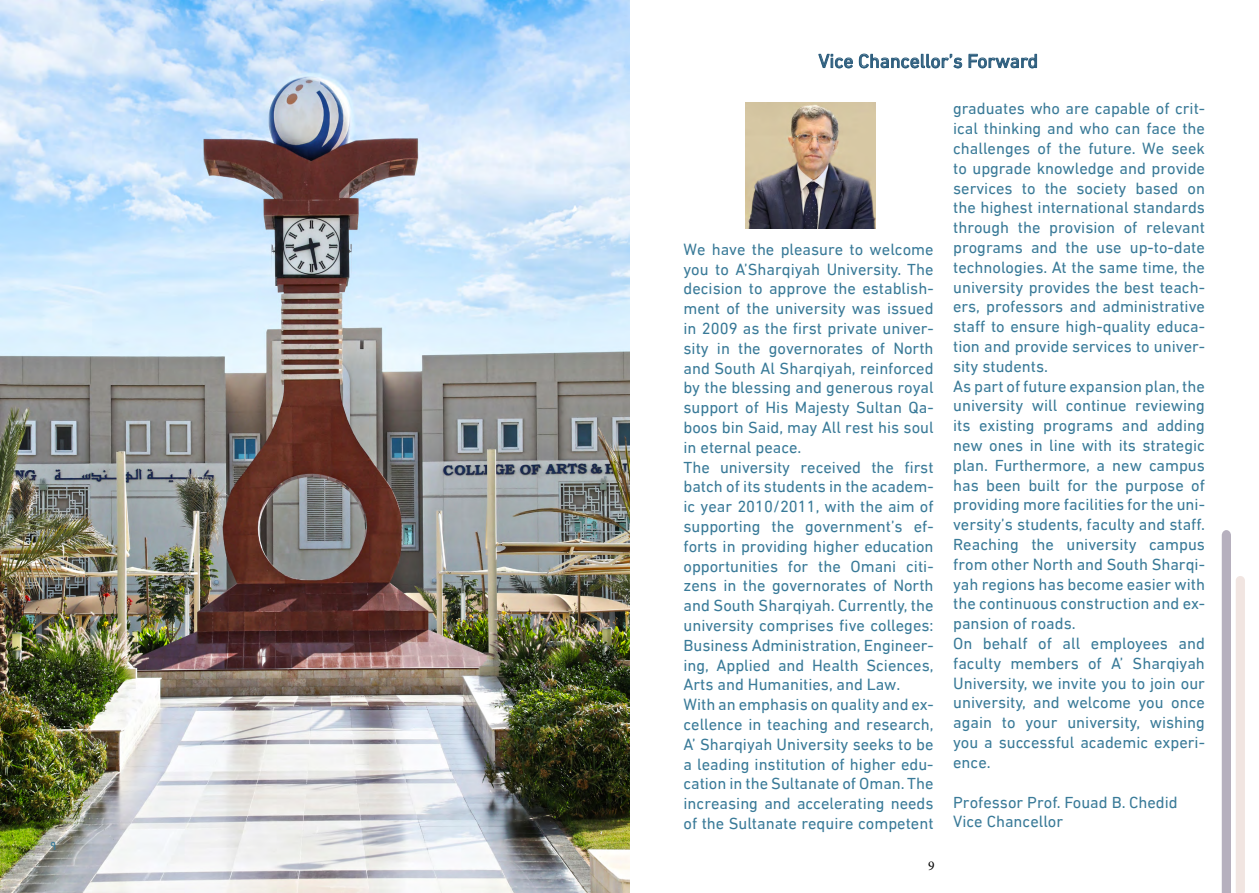
<style>
.page{position:relative;width:1259px;height:893px;background:#fff}
.page>*{position:absolute;margin:0;border:0;box-sizing:border-box;transform-origin:0 0}
.t1{font:19.5px "DIN Next LTW23";color:#2c5d7d}
.t2{font:16.5px/19.8px "DIN Next LTW23";color:#397a98}
.t3{font:13.5px "Minion Pro";color:#000}
.t4{font:13.5px "DIN Next LTW23";color:#3a7a98}
</style>
<div class="page">
<svg style="left:1221px;top:530px;width:24px;height:363px"></svg>
<img style="left:0;top:0;width:629px;height:893px">
<svg style="left:818px;top:53px;width:144px;height:16px"></svg>
<svg style="left:968px;top:53px;width:69px;height:16px"></svg>
<img style="left:745px;top:103px;width:130px;height:125px">
<p class="t4" style="left:50px;top:838px;width:8px">9</p>
<p class="t1" style="left:818px;top:49px;width:221px">Vice Chancellor’s Forward</p>
<p class="t2" style="left:953px;top:99px;width:253px">graduates who are capable of crit&shy;ical thinking and who can face the challenges of the future. We seek to upgrade knowledge and provide services to the society based on the highest international standards through the provision of relevant programs and the use up-to-date technologies. At the same time, the university provides the best teach&shy;ers, professors and administrative staff to ensure high-quality educa&shy;tion and provide services to univer&shy;sity students.<br>As part of future expansion plan, the university will continue reviewing its existing programs and adding new ones in line with its strategic plan. Furthermore, a new campus has been built for the purpose of providing more facilities for the uni&shy;versity’s students, faculty and staff.<br>Reaching the university campus from other North and South Sharqi&shy;yah regions has become easier with the continuous construction and ex&shy;pansion of roads.<br>On behalf of all employees and faculty members of A’ Sharqiyah<br>University, we invite you to join our university, and welcome you once again to your university, wishing you a successful academic experi&shy;ence.</p>
<p class="t2" style="left:953px;top:792px;width:226px">Professor Prof. Fouad B. Chedid<br>Vice Chancellor</p>
<p class="t2" style="left:683px;top:239px;width:252px">We have the pleasure to welcome you to A’Sharqiyah University. The decision to approve the establish&shy;ment of the university was issued in 2009 as the first private univer&shy;sity in the governorates of North and South Al Sharqiyah, reinforced by the blessing and generous royal support of His Majesty Sultan Qa&shy;boos bin Said, may All rest his soul in eternal peace.<br>The university received the first batch of its students in the academ&shy;ic year 2010/2011, with the aim of supporting the government’s ef&shy;forts in providing higher education opportunities for the Omani citi&shy;zens in the governorates of North and South Sharqiyah. Currently, the university comprises five colleges:<br>Business Administration, Engineer&shy;ing, Applied and Health Sciences, Arts and Humanities, and Law.<br>With an emphasis on quality and ex&shy;cellence in teaching and research, A’ Sharqiyah University seeks to be a leading institution of higher edu&shy;cation in the Sultanate of Oman. The increasing and accelerating needs of the Sultanate require competent</p>
<p class="t3" style="left:928px;top:857px;width:8px">9</p>
</div>
